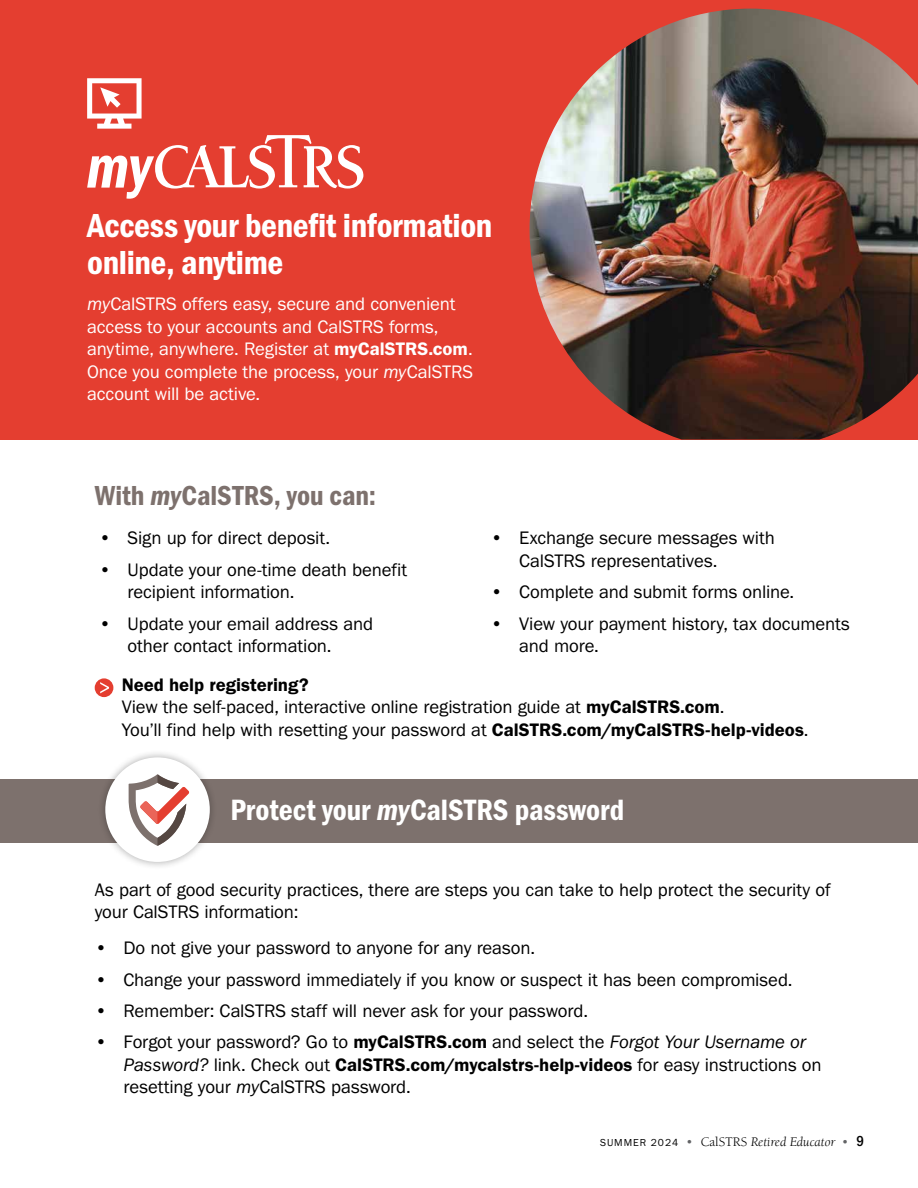
<style>
.page{position:relative;width:918px;height:1188px;background:#fff}
.page>*{position:absolute;margin:0;border:0;box-sizing:border-box;transform-origin:0 0}
.t1{font:34.5px/37.5px "Franklin Gothic URW Con Dem";letter-spacing:-.01em;color:#fff}
.t2{font:30.45px "Franklin Gothic URW Con Dem";color:#fff}
.t3{font:28.5px "Franklin Gothic URW Con Dem";color:#7d716d}
.t4{font:18.75px/22.5px "Franklin Gothic URW Boo";letter-spacing:-.005em;color:#000}
.t5{font:18.75px/22.5px "Franklin Gothic URW Boo";letter-spacing:-.01em;color:#fff}
.t6{font:18.75px "Franklin Gothic URW Dem";letter-spacing:-.005em;color:#000}
.t7{font:italic 13.5px "Berkeley Std";color:#000}
.s1{font-family:"Franklin Gothic URW Boo Ita"}
.s2{font-family:"Franklin Gothic URW Dem"}
.s3{font-family:"Franklin Gothic URW Con Dem Ita"}
.s4{font-family:"Franklin Gothic URW Boo";font-style:normal;font-size:10.5px}
.s5{font-style:normal;color:#636466}
.s6{font-style:normal}
.s7{font-family:"Franklin Gothic URW Cond";font-weight:500;font-style:normal;font-size:15px}
</style>
<div class="page">
<div style="left:0;top:0;width:918px;height:440px;background:#e43e30"></div>
<img style="left:530px;top:9px;width:388px;height:431px">
<div style="left:0;top:779px;width:918px;height:64px;background:#7d716d"></div>
<svg style="left:87px;top:135px;width:277px;height:64px"></svg>
<svg style="left:87px;top:78px;width:55px;height:51px"></svg>
<div style="left:97px;top:750px;width:121px;height:120px;background:#000;opacity:.32"></div>
<div style="left:105px;top:757px;width:105px;height:105px;background:#fff;border-radius:50%"></div>
<svg style="left:129px;top:774px;width:60px;height:72px"></svg>
<div style="left:95px;top:678px;width:18px;height:19px;background:#e43e30;border-radius:50%"></div>
<svg style="left:100px;top:682px;width:9px;height:11px"></svg>
<h2 class="t1" style="left:87px;top:205px;width:407px">Access your benefit information online, anytime</h2>
<p class="t5" style="left:87px;top:293px;width:388px"><span class="s1">my</span>CalSTRS offers easy, secure and convenient access to your accounts and CalSTRS forms, anytime, anywhere. Register at <span class="s2">myCalSTRS.com</span>.<br>Once you complete the process, your <span class="s1">my</span>CalSTRS account will be active.</p>
<h3 class="t3" style="left:95px;top:476px;width:283px">With <span class="s3">my</span>CalSTRS, you can:</h3>
<p class="t4" style="left:99px;top:526px;width:233px">• Sign up for direct deposit.</p>
<p class="t4" style="left:128px;top:558px;width:281px;text-indent:-29px">• Update your one-time death benefit recipient information.</p>
<p class="t4" style="left:128px;top:612px;width:247px;text-indent:-29px">• Update your email address and other contact information.</p>
<p class="t4" style="left:519px;top:526px;width:257px;text-indent:-29px">• Exchange secure messages with<br>CalSTRS representatives.</p>
<p class="t4" style="left:490px;top:580px;width:305px">• Complete and submit forms online.</p>
<p class="t4" style="left:519px;top:612px;width:332px;text-indent:-29px">• View your payment history, tax documents and more.</p>
<h3 class="t6" style="left:122px;top:673px;width:188px">Need help registering?</h3>
<p class="t4" style="left:122px;top:696px;width:688px">View the self-paced, interactive online registration guide at <span class="s2">myCalSTRS.com</span>.<br>You’ll find help with resetting your password at <span class="s2">CalSTRS.com/myCalSTRS-help-videos</span>.</p>
<h3 class="t2" style="left:230px;top:789px;width:395px">Protect your <span class="s3">my</span>CalSTRS password</h3>
<p class="t4" style="left:95px;top:878px;width:737px">As part of good security practices, there are steps you can take to help protect the security of your CalSTRS information:</p>
<p class="t4" style="left:95px;top:936px;width:442px">• Do not give your password to anyone for any reason.</p>
<p class="t4" style="left:95px;top:968px;width:699px">• Change your password immediately if you know or suspect it has been compromised.</p>
<p class="t4" style="left:95px;top:999px;width:495px">• Remember: CalSTRS staff will never ask for your password.</p>
<p class="t4" style="left:123px;top:1031px;width:700px;text-indent:-29px">• Forgot your password? Go to <span class="s2">myCalSTRS.com</span> and select the <span class="s1">Forgot Your Username or<br>Password?</span> link. Check out <span class="s2">CalSTRS.com/mycalstrs-help-videos</span> for easy instructions on resetting your <span class="s1">my</span>CalSTRS password.</p>
<p class="t7" style="left:600px;top:1135px;width:265px"><span class="s4">SUMMER 2024</span> <span class="s5">•</span> <span class="s6">CalSTRS</span> Retired Educator <span class="s5">•</span> <span class="s7">9</span></p>
</div>
